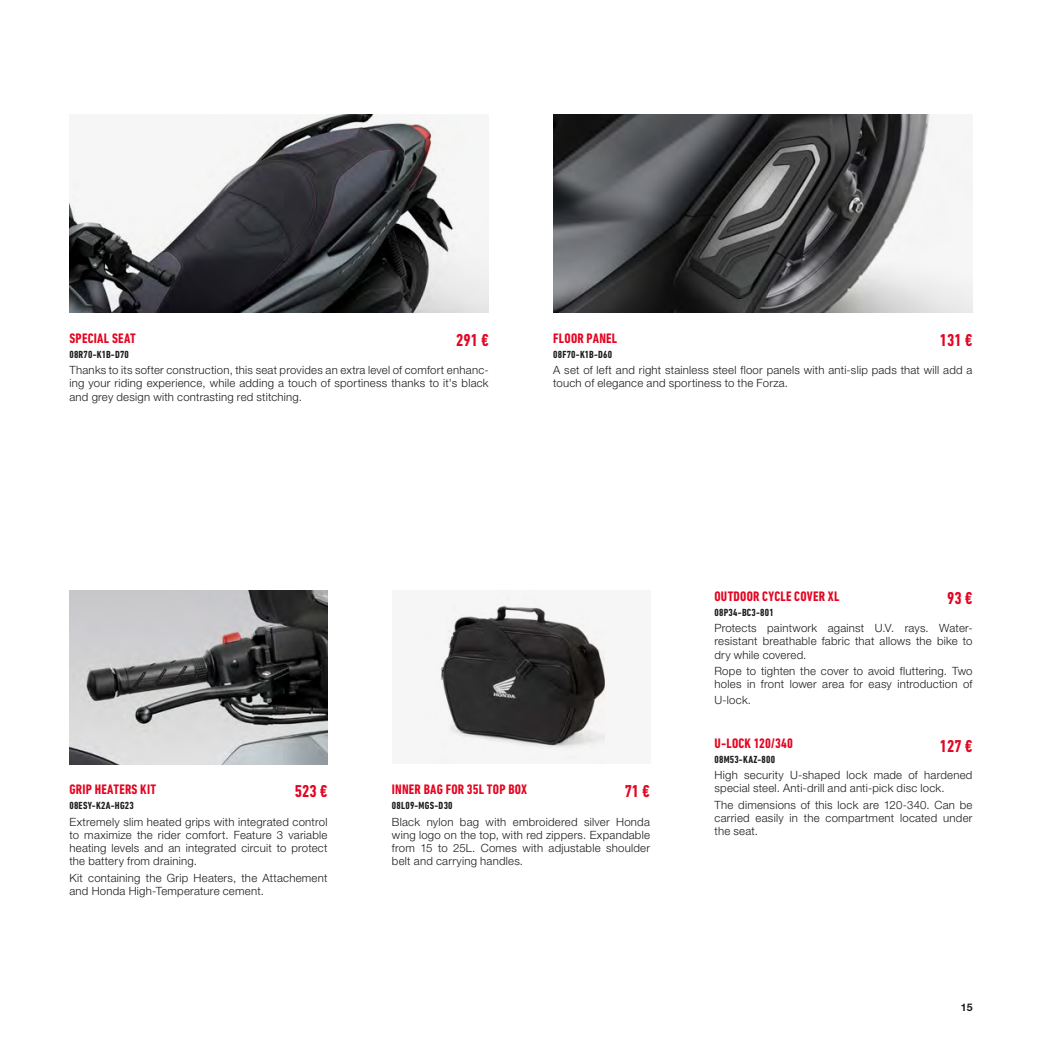
<style>
.page{position:relative;width:1042px;height:1042px;background:#fff}
.page>*{position:absolute;margin:0;border:0;box-sizing:border-box;transform-origin:0 0}
.t1{font:700 condensed 17.5px "DIN Next LT Pro";color:#e40522}
.t2{font:700 condensed 14px "DIN Next LT Pro";letter-spacing:.015em;color:#e40522}
.t3{font:300 11.38px/13.1px "Helvetica Neue";letter-spacing:.02em;color:#1d1d1b;text-align:justify}
.t4{font:700 condensed 10.5px "DIN Next LT Pro";letter-spacing:.02em;color:#1d1d1b}
.t5{font:700 10.5px "Helvetica Neue";color:#1d1d1b}
</style>
<div class="page">
<img style="left:69px;top:114px;width:420px;height:199px">
<img style="left:553px;top:114px;width:419px;height:199px">
<img style="left:436px;top:590px;width:169px;height:174px">
<img style="left:69px;top:590px;width:258px;height:174px">
<p class="t2" style="left:69px;top:330px;width:68px">SPECIAL SEAT</p>
<p class="t4" style="left:69px;top:348px;width:61px">08R70-K1B-D70</p>
<p class="t3" style="left:69px;top:363px;width:421px">Thanks to its softer construction, this seat provides an extra level of comfort enhanc&shy;ing your riding experience, while adding a touch of sportiness thanks to it's black and grey design with contrasting red stitching.</p>
<h1 class="t1" style="left:456px;top:330px;width:34px">291 €</h1>
<p class="t2" style="left:553px;top:330px;width:66px">FLOOR PANEL</p>
<p class="t4" style="left:553px;top:348px;width:60px">08F70-K1B-D60</p>
<p class="t3" style="left:553px;top:363px;width:421px">A set of left and right stainless steel floor panels with anti-slip pads that will add a touch of elegance and sportiness to the Forza.</p>
<h1 class="t1" style="left:940px;top:330px;width:34px">131 €</h1>
<p class="t2" style="left:69px;top:782px;width:88px">GRIP HEATERS KIT</p>
<p class="t4" style="left:69px;top:799px;width:66px">08ESY-K2A-HG23</p>
<p class="t3" style="left:69px;top:815px;width:259px">Extremely slim heated grips with integrated control to maximize the rider comfort. Feature 3 variable heating levels and an integrated circuit to protect the battery from draining.</p>
<p class="t3" style="left:69px;top:871px;width:259px">Kit containing the Grip Heaters, the Attachement and Honda High-Temperature cement.</p>
<h1 class="t1" style="left:295px;top:781px;width:34px">523 €</h1>
<p class="t2" style="left:392px;top:782px;width:137px">INNER BAG FOR 35L TOP BOX</p>
<p class="t4" style="left:392px;top:799px;width:62px">08L09-MGS-D30</p>
<p class="t3" style="left:392px;top:815px;width:259px">Black nylon bag with embroidered silver Honda wing logo on the top, with red zippers. Expandable from 15 to 25L. Comes with adjustable shoulder belt and carrying handles.</p>
<h1 class="t1" style="left:625px;top:781px;width:27px">71 €</h1>
<p class="t2" style="left:714px;top:588px;width:127px">OUTDOOR CYCLE COVER XL</p>
<p class="t4" style="left:714px;top:606px;width:61px">08P34-BC3-801</p>
<p class="t3" style="left:714px;top:621px;width:259px">Protects paintwork against U.V. rays. Water&shy;resistant breathable fabric that allows the bike to dry while covered.</p>
<p class="t3" style="left:714px;top:664px;width:259px">Rope to tighten the cover to avoid fluttering. Two holes in front lower area for easy introduction of</p>
<p class="t3" style="left:714px;top:693px;width:38px">U-lock.</p>
<p class="t2" style="left:714px;top:735px;width:80px">U-LOCK 120/340</p>
<p class="t4" style="left:714px;top:753px;width:62px">08M53-KAZ-800</p>
<p class="t3" style="left:714px;top:768px;width:259px">High security U-shaped lock made of hardened special steel. Anti-drill and anti-pick disc lock.</p>
<p class="t3" style="left:714px;top:798px;width:259px">The dimensions of this lock are 120-340. Can be carried easily in the compartment located under the seat.</p>
<h1 class="t1" style="left:947px;top:588px;width:27px">93 €</h1>
<h1 class="t1" style="left:940px;top:736px;width:34px">127 €</h1>
<p class="t5" style="left:961px;top:1001px;width:13px">15</p>
</div>
